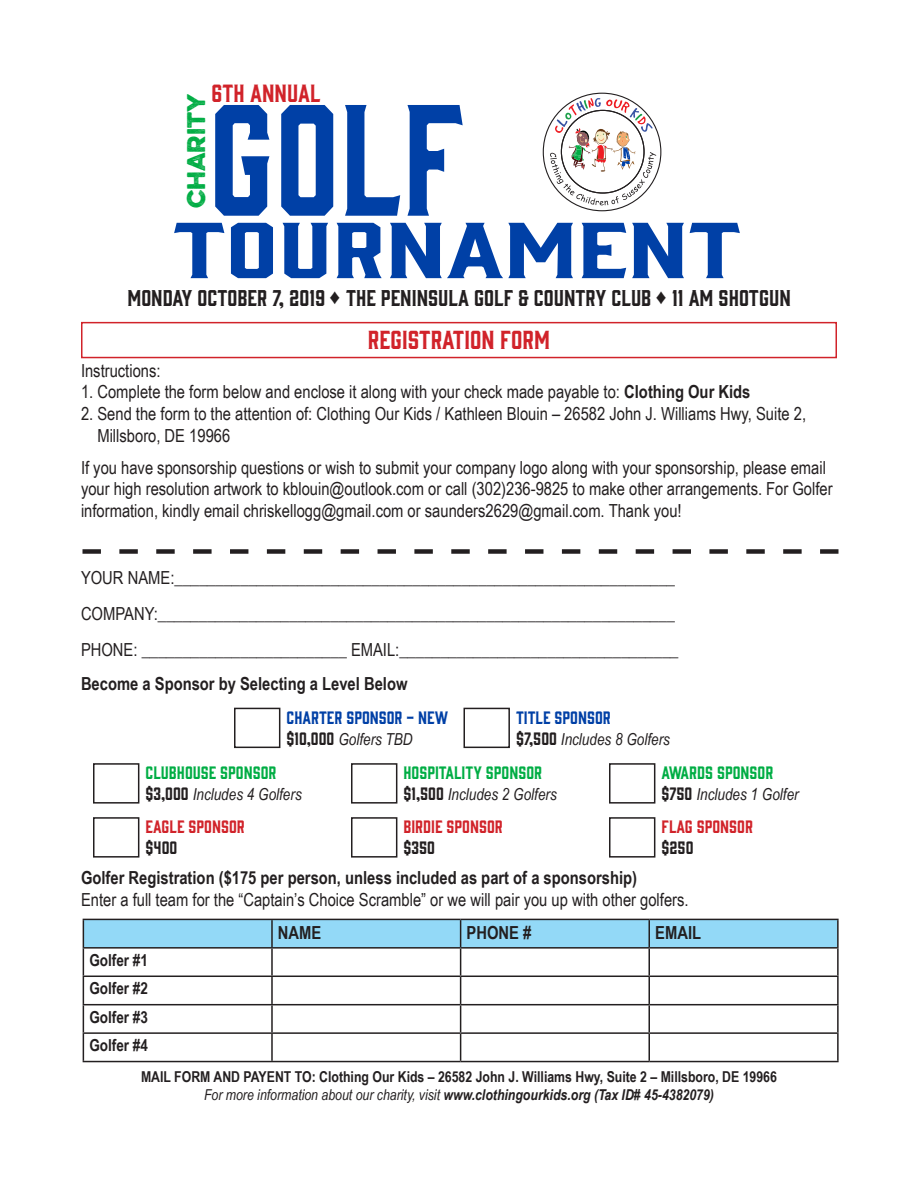
<style>
.page{position:relative;width:918px;height:1188px;background:#fff}
.page>*{position:absolute;margin:0;border:0;box-sizing:border-box;transform-origin:0 0}
.t1{font:145.65px "Gin";color:#0040a6;scale:.94 1}
.t2{font:72.9px "Gin";color:#0040a6;scale:1.52 1}
.t3{font:24px "Gin";color:#d1232a}
.t4{font:22.95px "Gin";color:#d1232a}
.t5{font:700 22.95px "Eveleth";color:#00ad44}
.t6{font:21px "Gin";color:#231f20}
.t7{font:18px/21.6px "Arial Narrow";color:#231f20}
.t8{font:700 18px "Arial Narrow";color:#231f20}
.t9{font:italic 16.5px "Arial Narrow";color:#231f20}
.t10{font:16.5px "Gin Round";color:#00ad44}
.t11{font:16.5px "Gin Round";color:#d1232a}
.t12{font:700 16.5px "Arial Narrow";color:#231f20}
.t13{font:16.5px "Gin Round";color:#0040a6}
.t14{font:16.5px "Gin Round";color:#231f20}
.t15{font:700 15px "Arial Narrow";color:#231f20}
.t16{font:italic 700 15px "Arial Narrow";color:#231f20}
.s1{font-family:"Arial Narrow"}
.s2{font-weight:700}
.s3{font-family:"Gin Round";font-style:normal}
.s4{font-weight:400}
</style>
<div class="page">
<svg style="left:550px;top:98px;width:106px;height:107px"></svg>
<div style="left:81px;top:322px;width:756px;height:36px;border:2px solid #d1232a"></div>
<svg style="left:82px;top:549px;width:756px;height:5px"></svg>
<div style="left:234px;top:708px;width:46px;height:40px;border:2px solid #231f20"></div>
<div style="left:464px;top:708px;width:46px;height:40px;border:2px solid #231f20"></div>
<div style="left:93px;top:763px;width:46px;height:41px;border:2px solid #231f20"></div>
<div style="left:351px;top:763px;width:46px;height:41px;border:2px solid #231f20"></div>
<div style="left:609px;top:763px;width:46px;height:41px;border:2px solid #231f20"></div>
<div style="left:93px;top:817px;width:46px;height:41px;border:2px solid #231f20"></div>
<div style="left:351px;top:817px;width:46px;height:41px;border:2px solid #231f20"></div>
<div style="left:609px;top:817px;width:46px;height:41px;border:2px solid #231f20"></div>
<hr style="left:649px;top:919px;width:190px;height:1px;background:#231f20">
<hr style="left:837px;top:920px;width:2px;height:27px;background:#231f20">
<hr style="left:649px;top:947px;width:190px;height:2px;background:#231f20">
<hr style="left:837px;top:949px;width:2px;height:27px;background:#231f20">
<hr style="left:649px;top:976px;width:190px;height:1px;background:#231f20">
<hr style="left:837px;top:977px;width:2px;height:27px;background:#231f20">
<hr style="left:649px;top:1004px;width:190px;height:1px;background:#231f20">
<hr style="left:837px;top:1005px;width:2px;height:27px;background:#231f20">
<svg style="left:83px;top:919px;width:755px;height:142px"></svg>
<hr style="left:649px;top:1032px;width:190px;height:2px;background:#231f20">
<hr style="left:648px;top:1034px;width:2px;height:27px;background:#231f20">
<hr style="left:837px;top:1034px;width:2px;height:27px;background:#231f20">
<hr style="left:83px;top:1061px;width:189px;height:1px;background:#231f20">
<hr style="left:272px;top:1061px;width:189px;height:1px;background:#231f20">
<hr style="left:461px;top:1061px;width:188px;height:1px;background:#231f20">
<hr style="left:649px;top:1061px;width:190px;height:1px;background:#231f20">
<p class="t4" style="left:211px;top:78px;width:111px">6TH ANNUAL</p>
<p class="t1" style="left:209px;top:59px;width:274px">GOLF</p>
<p class="t2" style="left:173px;top:200px;width:375px">TOURNAMENT</p>
<p class="t5" style="left:179px;top:208px;width:116px;rotate:-90deg">CHARITY</p>
<p class="t6" style="left:127px;top:283px;width:665px">MONDAY OCTOBER 7, 2019 <span class="s1">♦</span> THE PENINSULA GOLF &amp; COUNTRY CLUB <span class="s1">♦</span> 11 AM SHOTGUN</p>
<p class="t3" style="left:368px;top:323px;width:184px">REGISTRATION FORM</p>
<p class="t7" style="left:81px;top:359px;width:81px">Instructions:</p>
<p class="t7" style="left:81px;top:381px;width:671px">1. Complete the form below and enclose it along with your check made payable to: <span class="s2">Clothing Our Kids</span></p>
<p class="t7" style="left:81px;top:402px;width:727px">2. Send the form to the attention of: Clothing Our Kids / Kathleen Blouin – 26582 John J. Williams Hwy, Suite 2,</p>
<p class="t7" style="left:97px;top:424px;width:134px">Millsboro, DE 19966</p>
<p class="t7" style="left:81px;top:456px;width:753px">If you have sponsorship questions or wish to submit your company logo along with your sponsorship, please email your high resolution artwork to kblouin@outlook.com or call (302)236-9825 to make other arrangements. For Golfer information, kindly email chriskellogg@gmail.com or saunders2629@gmail.com. Thank you!</p>
<p class="t7" style="left:81px;top:567px;width:596px">YOUR NAME:_____________________________________________________________</p>
<p class="t7" style="left:81px;top:603px;width:595px">COMPANY:_______________________________________________________________</p>
<p class="t7" style="left:81px;top:639px;width:599px">PHONE: _________________________ EMAIL:__________________________________</p>
<p class="t8" style="left:81px;top:670px;width:328px">Become a Sponsor by Selecting a Level Below</p>
<p class="t13" style="left:286px;top:706px;width:163px">CHARTER SPONSOR - NEW</p>
<p class="t9" style="left:286px;top:727px;width:127px"><span class="s3">$10,000</span> Golfers TBD</p>
<p class="t13" style="left:516px;top:706px;width:96px">TITLE SPONSOR</p>
<p class="t9" style="left:516px;top:727px;width:155px"><span class="s3">$7,500</span> Includes 8 Golfers</p>
<p class="t10" style="left:146px;top:761px;width:133px">CLUBHOUSE SPONSOR</p>
<p class="t9" style="left:146px;top:783px;width:158px"><span class="s3">$3,000</span> Includes 4 Golfers</p>
<p class="t11" style="left:146px;top:815px;width:101px">EAGLE SPONSOR</p>
<p class="t14" style="left:146px;top:836px;width:33px">$400</p>
<p class="t10" style="left:404px;top:761px;width:140px">HOSPITALITY SPONSOR</p>
<p class="t9" style="left:404px;top:783px;width:155px"><span class="s3">$1,500</span> Includes 2 Golfers</p>
<p class="t11" style="left:404px;top:815px;width:101px">BIRDIE SPONSOR</p>
<p class="t14" style="left:404px;top:836px;width:33px">$350</p>
<p class="t10" style="left:662px;top:761px;width:113px">AWARDS SPONSOR</p>
<p class="t9" style="left:662px;top:783px;width:139px"><span class="s3">$750</span> Includes 1 Golfer</p>
<p class="t11" style="left:662px;top:815px;width:93px">FLAG SPONSOR</p>
<p class="t14" style="left:662px;top:836px;width:34px">$250</p>
<p class="t8" style="left:81px;top:864px;width:558px">Golfer Registration ($175 per person, unless included as part of a sponsorship)</p>
<p class="t7" style="left:81px;top:888px;width:609px">Enter a full team for the “Captain’s Choice Scramble” or we will pair you up with other golfers.</p>
<p class="t12" style="left:89px;top:948px;width:60px">Golfer #1</p>
<p class="t12" style="left:89px;top:976px;width:60px">Golfer #2</p>
<p class="t12" style="left:89px;top:1004px;width:60px">Golfer #3</p>
<p class="t12" style="left:89px;top:1033px;width:60px">Golfer #4</p>
<p class="t8" style="left:278px;top:919px;width:45px">NAME</p>
<p class="t8" style="left:467px;top:919px;width:66px">PHONE #</p>
<p class="t8" style="left:655px;top:919px;width:47px">EMAIL</p>
<p class="t15" style="left:141px;top:1066px;width:637px">MAIL FORM AND PAYENT TO: Clothing Our Kids – 26582 John J. Williams Hwy, Suite 2 – Millsboro, DE 19966</p>
<p class="t16" style="left:204px;top:1084px;width:511px"><span class="s4">For more information about our charity, visit</span> www.clothingourkids.org (Tax ID# 45-4382079)</p>
</div>
